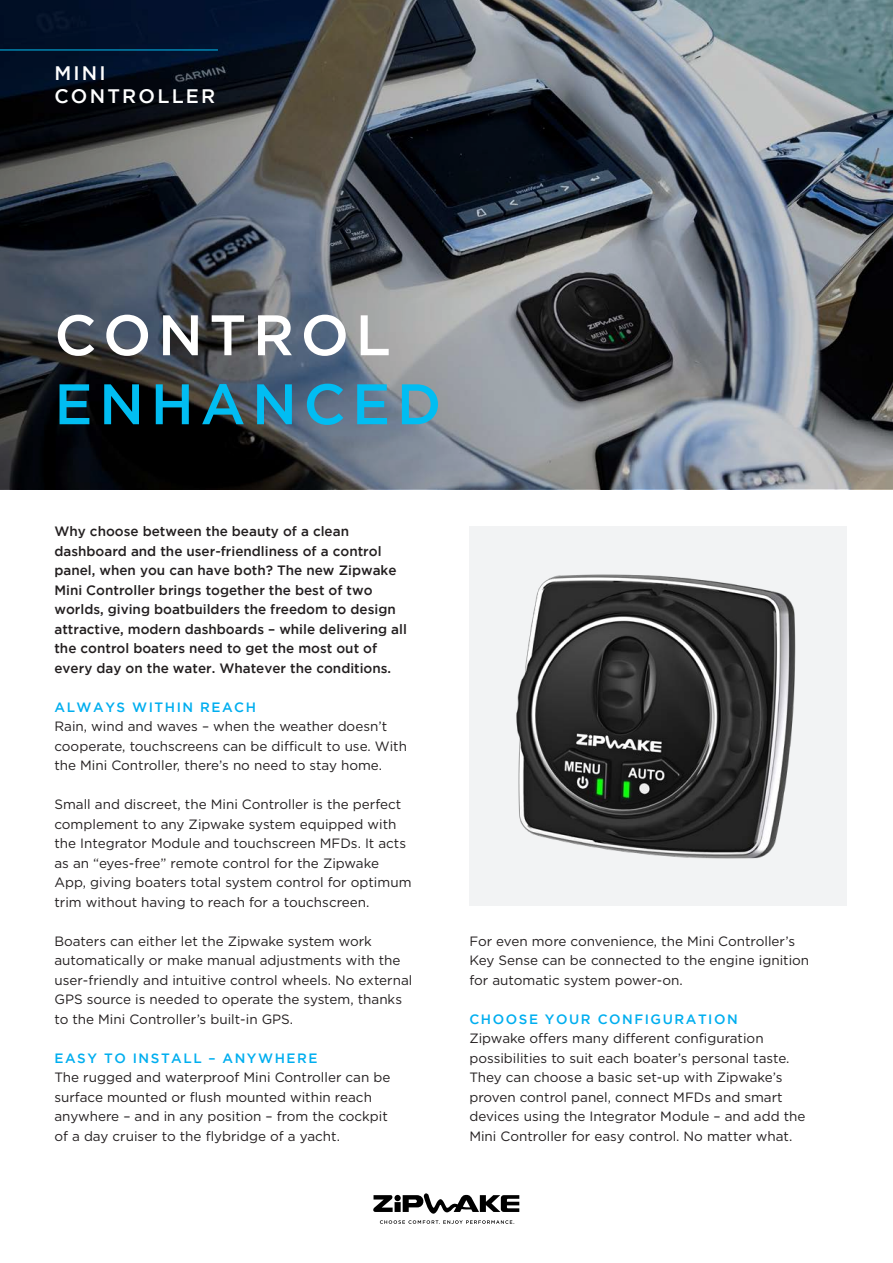
<style>
.page{position:relative;width:893px;height:1263px;background:#fff}
.page>*{position:absolute;margin:0;border:0;box-sizing:border-box;transform-origin:0 0}
.t1{font:500 57px "Gotham";letter-spacing:.115em;color:#01bdf2}
.t2{font:500 57px "Gotham";letter-spacing:.115em;color:#fff}
.t3{font:500 19.5px "Gotham";letter-spacing:.115em;color:#fff}
.t4{font:13.5px/19.5px "Gotham";color:#231f20}
.t5{font:500 13.5px/19.5px "Gotham";color:#231f20}
.t6{font:500 13.5px "Gotham";letter-spacing:.115em;color:#00aeef}
</style>
<div class="page">
<div style="left:469px;top:526px;width:378px;height:380px;background:#f2f3f4"></div>
<svg style="left:0;top:0;width:893px;height:489px;background:#535a62"></svg>
<svg style="left:373px;top:1193px;width:146px;height:31px"></svg>
<hr style="left:0;top:50px;width:218px;height:1px;background:#01bdf2">
<img style="left:516px;top:574px;width:280px;height:285px">
<p class="t3" style="left:54px;top:62px;width:53px">MINI</p>
<p class="t3" style="left:54px;top:85px;width:162px">CONTROLLER</p>
<p class="t2" style="left:54px;top:303px;width:338px">CONTROL</p>
<p class="t1" style="left:54px;top:372px;width:388px">ENHANCED</p>
<p class="t5" style="left:54px;top:521px;width:354px">Why choose between the beauty of a clean dashboard and the user-friendliness of a control panel, when you can have both? The new Zipwake Mini Controller brings together the best of two worlds, giving boatbuilders the freedom to design attractive, modern dashboards – while delivering all the control boaters need to get the most out of every day on the water. Whatever the conditions.</p>
<p class="t6" style="left:55px;top:699px;width:203px">ALWAYS WITHIN REACH</p>
<p class="t4" style="left:54px;top:716px;width:354px">Rain, wind and waves – when the weather doesn’t cooperate, touchscreens can be difficult to use. With the Mini Controller, there’s no need to stay home.</p>
<p class="t4" style="left:54px;top:794px;width:359px">Small and discreet, the Mini Controller is the perfect complement to any Zipwake system equipped with the Integrator Module and touchscreen MFDs. It acts as an “eyes-free” remote control for the Zipwake App, giving boaters total system control for optimum trim without having to reach for a touchscreen.</p>
<p class="t4" style="left:54px;top:931px;width:359px">Boaters can either let the Zipwake system work automatically or make manual adjustments with the user-friendly and intuitive control wheels. No external GPS source is needed to operate the system, thanks to the Mini Controller’s built-in GPS.</p>
<p class="t6" style="left:55px;top:1050px;width:264px">EASY TO INSTALL – ANYWHERE</p>
<p class="t4" style="left:54px;top:1067px;width:337px">The rugged and waterproof Mini Controller can be surface mounted or flush mounted within reach anywhere – and in any position – from the cockpit of a day cruiser to the flybridge of a yacht.</p>
<p class="t4" style="left:469px;top:931px;width:341px">For even more convenience, the Mini Controller’s<br>Key Sense can be connected to the engine ignition for automatic system power-on.</p>
<p class="t6" style="left:469px;top:1011px;width:270px">CHOOSE YOUR CONFIGURATION</p>
<p class="t4" style="left:469px;top:1028px;width:296px">Zipwake offers many different configuration</p>
<p class="t4" style="left:469px;top:1048px;width:322px">possibilities to suit each boater’s personal taste.</p>
<p class="t4" style="left:469px;top:1067px;width:315px">They can choose a basic set-up with Zipwake’s</p>
<p class="t4" style="left:469px;top:1087px;width:315px">proven control panel, connect MFDs and smart</p>
<p class="t4" style="left:469px;top:1106px;width:338px">devices using the Integrator Module – and add the</p>
<p class="t4" style="left:469px;top:1126px;width:324px">Mini Controller for easy control. No matter what.</p>
</div>
